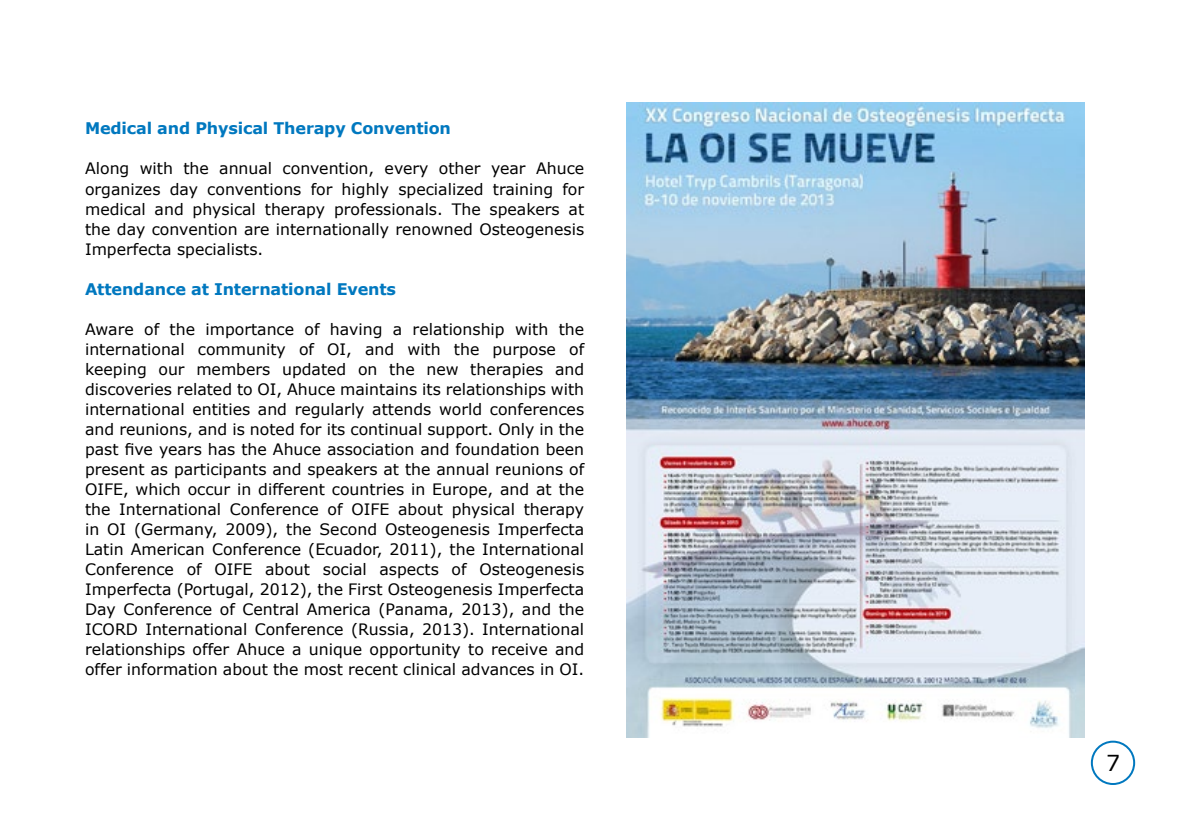
<style>
.page{position:relative;width:1191px;height:840px;background:#fff}
.page>*{position:absolute;margin:0;border:0;box-sizing:border-box;transform-origin:0 0}
.t1{font:22px "Verdana";color:#000}
.t2{font:700 16px "Verdana";letter-spacing:-.01em;color:#0078bf}
.t3{font:15.8px/20px "Verdana";color:#000;text-align:justify}
</style>
<div class="page">
<div style="left:1090px;top:740px;width:45px;height:44px;border:2px solid #0078bf;border-radius:50%"></div>
<img style="left:626px;top:102px;width:458px;height:635px">
<p class="t2" style="left:85px;top:117px;width:367px">Medical and Physical Therapy Convention</p>
<p class="t3" style="left:85px;top:158px;width:500px">Along with the annual convention, every other year Ahuce organizes day conventions for highly specialized training for medical and physical therapy professionals. The speakers at the day convention are internationally renowned Osteogenesis Imperfecta specialists.</p>
<p class="t2" style="left:85px;top:277px;width:312px">Attendance at International Events</p>
<p class="t3" style="left:85px;top:318px;width:501px">Aware of the importance of having a relationship with the international community of OI, and with the purpose of keeping our members updated on the new therapies and discoveries related to OI, Ahuce maintains its relationships with international entities and regularly attends world conferences and reunions, and is noted for its continual support. Only in the past five years has the Ahuce association and foundation been present as participants and speakers at the annual reunions of OIFE, which occur in different countries in Europe, and at the the International Conference of OIFE about physical therapy in OI (Germany, 2009), the Second Osteogenesis Imperfecta Latin American Conference (Ecuador, 2011), the International Conference of OIFE about social aspects of Osteogenesis Imperfecta (Portugal, 2012), the First Osteogenesis Imperfecta Day Conference of Central America (Panama, 2013), and the ICORD International Conference (Russia, 2013). International relationships offer Ahuce a unique opportunity to receive and offer information about the most recent clinical advances in OI.</p>
<h1 class="t1" style="left:1106px;top:747px;width:15px">7</h1>
</div>
